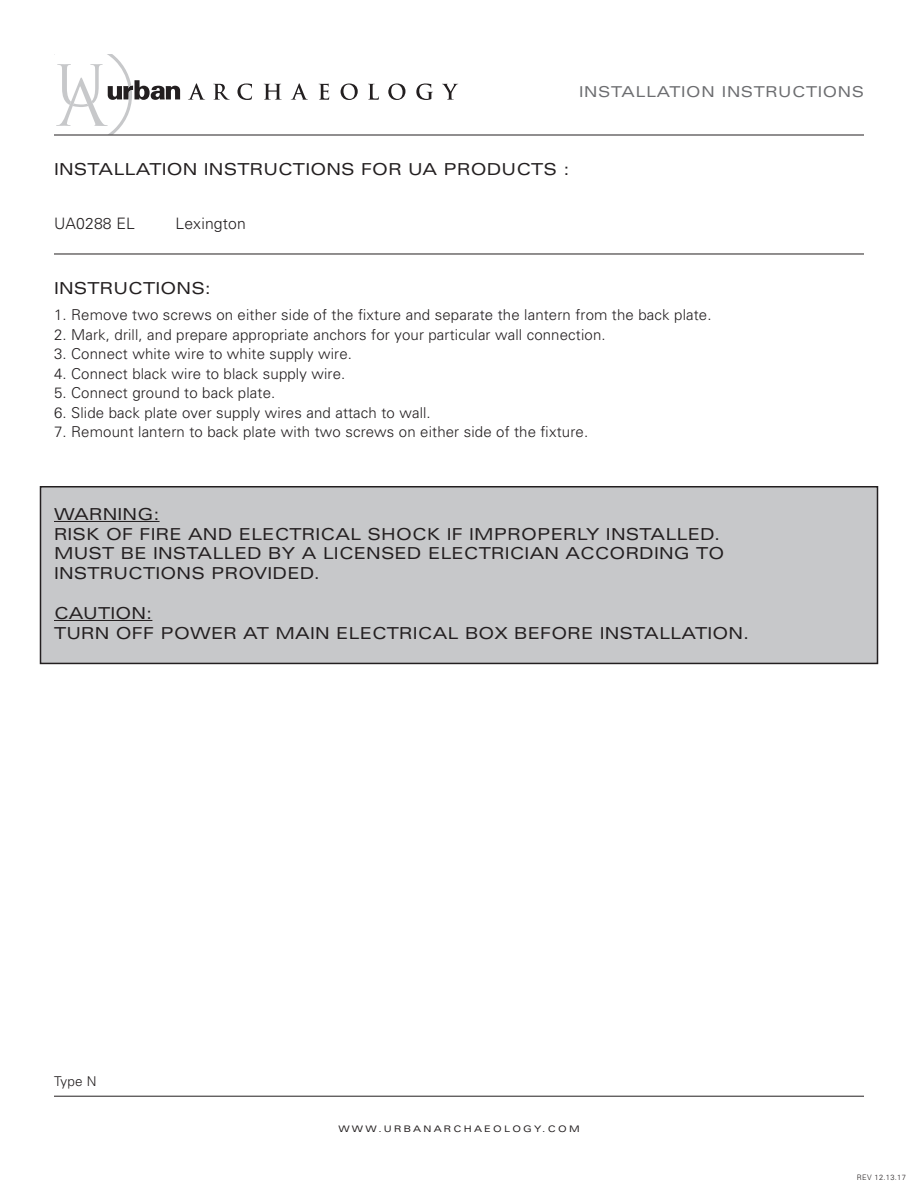
<style>
.page{position:relative;width:918px;height:1188px;background:#fff}
.page>*{position:absolute;margin:0;border:0;box-sizing:border-box;transform-origin:0 0}
.t1{font:expanded 16.5px/19.8px "Univers";letter-spacing:.01em;color:#231f20}
.t2{font:300 15.75px "Univers";letter-spacing:.01em;color:#231f20}
.t3{font:300 15px "Univers";letter-spacing:.01em;color:#231f20}
.t4{font:expanded 15px "Univers";letter-spacing:.04em;color:#6c6d70}
.t5{font:300 13.5px "Univers";color:#231f20}
.t6{font:expanded 9px "Univers";letter-spacing:.25em;color:#231f20}
.t7{font:300 7.5px "Univers";letter-spacing:.04em;color:#231f20}
</style>
<div class="page">
<svg style="left:188px;top:83px;width:17px;height:17px"></svg>
<svg style="left:213px;top:84px;width:17px;height:16px"></svg>
<svg style="left:237px;top:84px;width:15px;height:16px"></svg>
<svg style="left:264px;top:84px;width:18px;height:16px"></svg>
<svg style="left:291px;top:83px;width:17px;height:17px"></svg>
<svg style="left:319px;top:84px;width:10px;height:16px"></svg>
<svg style="left:341px;top:84px;width:17px;height:16px"></svg>
<svg style="left:368px;top:84px;width:11px;height:16px"></svg>
<svg style="left:388px;top:84px;width:17px;height:16px"></svg>
<svg style="left:416px;top:84px;width:17px;height:16px"></svg>
<svg style="left:442px;top:84px;width:16px;height:16px"></svg>
<hr style="left:54px;top:1096px;width:810px;height:1px;background:#231f20">
<svg style="left:54px;top:54px;width:126px;height:81px"></svg>
<hr style="left:54px;top:135px;width:810px;height:1px;background:#231f20">
<hr style="left:54px;top:254px;width:810px;height:1px;background:#231f20">
<div style="left:40px;top:487px;width:838px;height:176px;background:#c7c8ca"></div>
<div style="left:40px;top:486px;width:838px;height:178px;border:2px solid #231f20"></div>
<hr style="left:54px;top:521px;width:106px;height:1px;background:#231f20">
<hr style="left:54px;top:620px;width:98px;height:1px;background:#231f20">
<p class="t4" style="left:579px;top:83px;width:286px">INSTALLATION INSTRUCTIONS</p>
<p class="t1" style="left:54px;top:159px;width:517px">INSTALLATION INSTRUCTIONS FOR UA PRODUCTS :</p>
<p class="t2" style="left:54px;top:214px;width:82px">UA0288 EL</p>
<p class="t2" style="left:175px;top:214px;width:72px">Lexington</p>
<p class="t1" style="left:54px;top:278px;width:159px">INSTRUCTIONS:</p>
<p class="t3" style="left:54px;top:306px;width:659px">1. Remove two screws on either side of the fixture and separate the lantern from the back plate.</p>
<p class="t3" style="left:54px;top:325px;width:553px">2. Mark, drill, and prepare appropriate anchors for your particular wall connection.</p>
<p class="t3" style="left:54px;top:345px;width:300px">3. Connect white wire to white supply wire.</p>
<p class="t3" style="left:54px;top:364px;width:293px">4. Connect black wire to black supply wire.</p>
<p class="t3" style="left:54px;top:384px;width:223px">5. Connect ground to back plate.</p>
<p class="t3" style="left:54px;top:403px;width:378px">6. Slide back plate over supply wires and attach to wall.</p>
<p class="t3" style="left:54px;top:423px;width:536px">7. Remount lantern to back plate with two screws on either side of the fixture.</p>
<p class="t1" style="left:54px;top:504px;width:672px">WARNING:<br>RISK OF FIRE AND ELECTRICAL SHOCK IF IMPROPERLY INSTALLED.<br>MUST BE INSTALLED BY A LICENSED ELECTRICIAN ACCORDING TO INSTRUCTIONS PROVIDED.</p>
<p class="t1" style="left:54px;top:603px;width:697px">CAUTION:<br>TURN OFF POWER AT MAIN ELECTRICAL BOX BEFORE INSTALLATION.</p>
<p class="t5" style="left:54px;top:1073px;width:44px">Type N</p>
<p class="t6" style="left:338px;top:1124px;width:243px">WWW.URBANARCHAEOLOGY.COM</p>
<p class="t7" style="left:857px;top:1172px;width:50px">REV 12.13.17</p>
</div>
